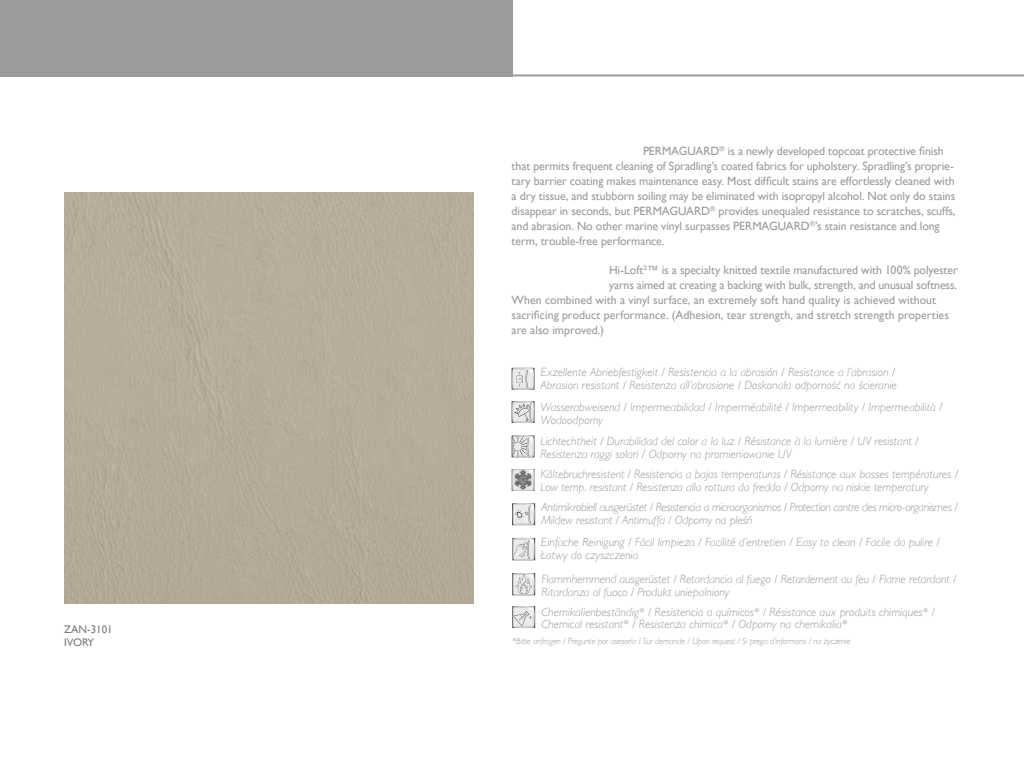
<style>
.page{position:relative;width:1024px;height:768px;background:#fff}
.page>*{position:absolute;margin:0;border:0;box-sizing:border-box;transform-origin:0 0}
.t1{font:italic 300 12px/13px "Gill Sans";letter-spacing:-.005em;color:#9d9d9c}
.t2{font:12px/15px "Gill Sans";letter-spacing:-.005em;color:#9b9b9b}
.t3{font:italic 300 12px/13px "Gill Sans";letter-spacing:-.03em;color:#9d9d9c}
.t4{font:11px/13.2px "Gill Sans";color:#7c7873}
.t5{font:italic 300 9px "Gill Sans";letter-spacing:-.01em;color:#9d9d9c}
</style>
<div class="page">
<hr style="left:0;top:74px;width:1024px;height:2px;background:#9b9b9b">
<div style="left:64px;top:193px;width:409px;height:411px;background:#b7ac9a"></div>
<div style="left:0;top:0;width:512px;height:76px;background:#9b9b9b"></div>
<svg style="left:512px;top:368px;width:23px;height:22px"></svg>
<svg style="left:512px;top:401px;width:23px;height:22px"></svg>
<svg style="left:512px;top:436px;width:23px;height:21px"></svg>
<svg style="left:512px;top:538px;width:23px;height:22px"></svg>
<svg style="left:512px;top:573px;width:23px;height:22px"></svg>
<svg style="left:512px;top:503px;width:23px;height:22px"></svg>
<svg style="left:512px;top:606px;width:23px;height:22px"></svg>
<img style="left:512px;top:469px;width:23px;height:22px">
<p class="t4" style="left:64px;top:622px;width:50px">ZAN-3101<br>IVORY</p>
<p class="t2" style="left:512px;top:144px;width:445px;text-indent:131px">PERMAGUARD<sup>®</sup> is a newly developed topcoat protective finish that permits frequent cleaning of Spradling’s coated fabrics for upholstery. Spradling’s proprie&shy;tary barrier coating makes maintenance easy. Most difficult stains are effortlessly cleaned with a dry tissue, and stubborn soiling may be eliminated with isopropyl alcohol. Not only do stains disappear in seconds, but PERMAGUARD<sup>®</sup> provides unequaled resistance to scratches, scuffs, and abrasion. No other marine vinyl surpasses PERMAGUARD<sup>®</sup>’s stain resistance and long term, trouble-free performance.</p>
<p class="t2" style="left:609px;top:263px;width:350px">Hi-Loft²™ is a specialty knitted textile manufactured with 100% polyester</p>
<p class="t2" style="left:609px;top:278px;width:350px">yarns aimed at creating a backing with bulk, strength, and unusual softness.</p>
<p class="t2" style="left:512px;top:293px;width:426px">When combined with a vinyl surface, an extremely soft hand quality is achieved without</p>
<p class="t2" style="left:512px;top:308px;width:439px">sacrificing product performance. (Adhesion, tear strength, and stretch strength properties</p>
<p class="t2" style="left:512px;top:323px;width:94px">are also improved.)</p>
<p class="t1" style="left:540px;top:365px;width:358px">Exzellente Abriebfestigkeit / Resistencia a la abrasión / Resistance a l’abrasion /<br>Abrasion resistant / Resistenza all’abrasione / Doskonała odporność na ścieranie</p>
<p class="t1" style="left:540px;top:400px;width:404px">Wasserabweisend / Impermeabilidad / Imperméabilité / Impermeability / Impermeabilità /<br>Wodoodporny</p>
<p class="t1" style="left:540px;top:434px;width:380px">Lichtechtheit / Durabilidad del color a la luz / Résistance à la lumière / UV resistant /<br>Resistenza raggi solari / Odporny na promieniowanie UV</p>
<p class="t1" style="left:540px;top:468px;width:419px">Kältebruchresistent / Resistencia a bajas temperaturas / Résistance aux basses températures /<br>Low temp. resistant / Resistenza alla rottura da freddo / Odporny na niskie temperatury</p>
<p class="t3" style="left:541px;top:501px;width:418px">Antimikrobiell ausgerüstet / Resistencia a microorganismos / Protection contre des micro-organismes /<br>Mildew resistant / Antimuffa / Odporny na pleśń</p>
<p class="t1" style="left:541px;top:536px;width:400px">Einfache Reinigung / Fácil limpieza / Facilité d’entretien / Easy to clean / Facile da pulire /<br>Łatwy do czyszczenia</p>
<p class="t1" style="left:541px;top:573px;width:417px">Flammhemmend ausgerüstet / Retardancia al fuego / Retardement au feu / Flame retardant /<br>Ritardanza al fuoco / Produkt uniepalniony</p>
<p class="t1" style="left:541px;top:605px;width:395px">Chemikalienbeständig* / Resistencia a químicos* / Résistance aux produits chimiques* /<br>Chemical resistant* / Resistenza chimica* / Odporny na chemikalia*</p>
<p class="t5" style="left:512px;top:636px;width:340px">*Bitte anfragen / Pregunte por asesoría / Sur demande / Upon request / Si prega d’informarsi / na życzenie</p>
</div>
